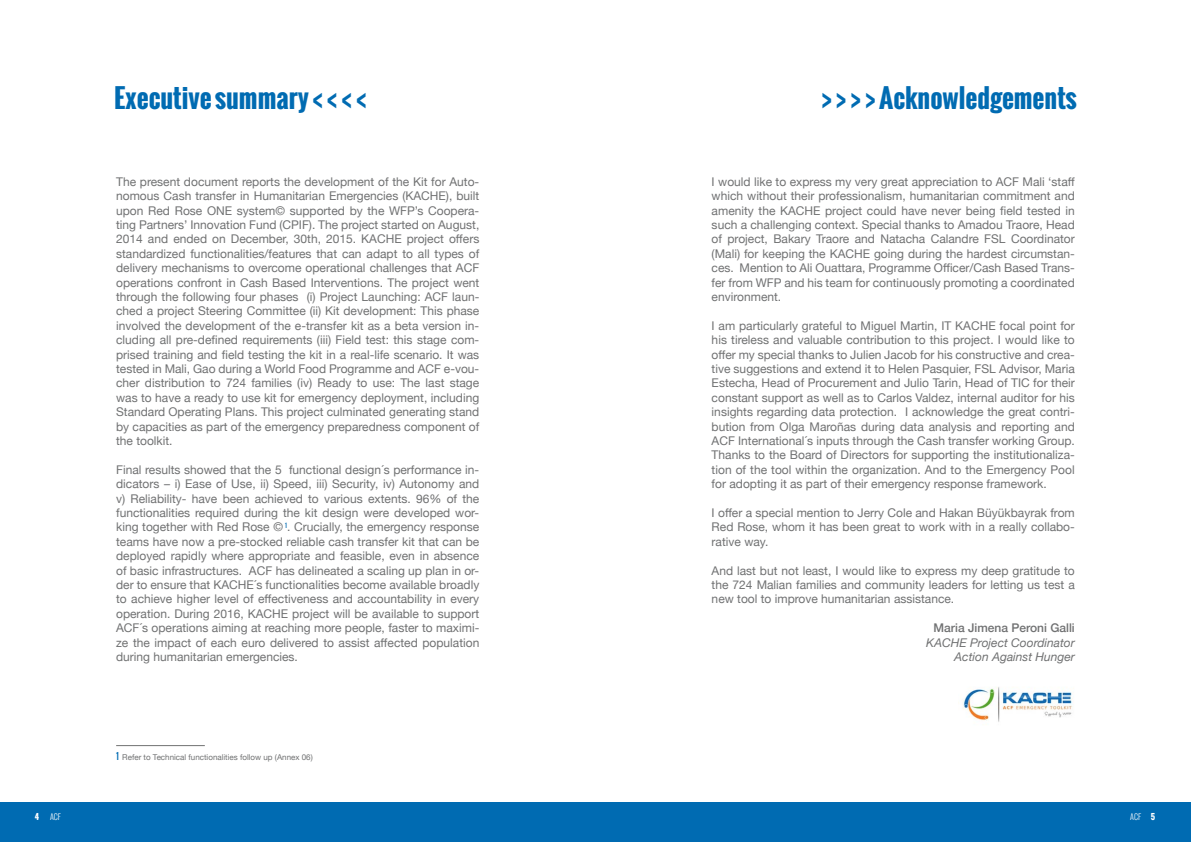
<style>
.page{position:relative;width:1191px;height:842px;background:#fff}
.page>*{position:absolute;margin:0;border:0;box-sizing:border-box;transform-origin:0 0}
.t1{font:700 26px "Oswald";color:#006bb2}
.t2{font:12px/14.4px "Helvetica Neue";color:#707172;text-align:justify}
.t3{font:italic 12px/14.4px "Helvetica Neue";color:#707172;text-align:right}
.t4{font:500 12px "Helvetica Neue";color:#707172}
.t5{font:8px "Helvetica Neue";color:#707172}
.t6{font:300 8px "Oswald";color:#fff}
.t7{font:700 8px "Oswald";color:#fff}
.s1{font-family:"Oswald";font-size:9px;color:#006bb2}
.s2{font-weight:700}
</style>
<div class="page">
<div style="left:0;top:802px;width:1191px;height:40px;background:#006bb2"></div>
<img style="left:963px;top:687px;width:110px;height:35px">
<hr style="left:116px;top:745px;width:89px;height:1px;background:#707172">
<h1 class="t1" style="left:114px;top:78px;width:254px">Executive summary &lt; &lt; &lt; &lt;</h1>
<h1 class="t1" style="left:821px;top:78px;width:257px">&gt; &gt; &gt; &gt; Acknowledgements</h1>
<p class="t2" style="left:116px;top:175px;width:365px">The present document reports the development of the Kit for Auto&shy;nomous Cash transfer in Humanitarian Emergencies (KACHE), built upon Red Rose ONE system© supported by the WFP’s Coopera&shy;ting Partners’ Innovation Fund (CPIF). The project started on August, 2014 and ended on December, 30th, 2015. KACHE project offers standardized functionalities/features that can adapt to all types of delivery mechanisms to overcome operational challenges that ACF operations confront in Cash Based Interventions. The project went through the following four phases (i) Project Launching: ACF laun&shy;ched a project Steering Committee (ii) Kit development: This phase involved the development of the e-transfer kit as a beta version in&shy;cluding all pre-defined requirements (iii) Field test: this stage com&shy;prised training and field testing the kit in a real-life scenario. It was tested in Mali, Gao during a World Food Programme and ACF e-vou&shy;cher distribution to 724 families (iv) Ready to use: The last stage was to have a ready to use kit for emergency deployment, including Standard Operating Plans. This project culminated generating stand by capacities as part of the emergency preparedness component of the toolkit.</p>
<p class="t2" style="left:116px;top:463px;width:365px">Final results showed that the 5 functional design´s performance in&shy;dicators – i) Ease of Use, ii) Speed, iii) Security, iv) Autonomy and v) Reliability- have been achieved to various extents. 96% of the functionalities required during the kit design were developed wor&shy;king together with Red Rose © <sup>1</sup>. Crucially, the emergency response teams have now a pre-stocked reliable cash transfer kit that can be deployed rapidly where appropriate and feasible, even in absence of basic infrastructures. ACF has delineated a scaling up plan in or&shy;der to ensure that KACHE´s functionalities become available broadly to achieve higher level of effectiveness and accountability in every operation. During 2016, KACHE project will be available to support ACF´s operations aiming at reaching more people, faster to maximi&shy;ze the impact of each euro delivered to assist affected population during humanitarian emergencies.</p>
<p class="t5" style="left:116px;top:751px;width:198px"><span class="s1">1</span> Refer to Technical functionalities follow up (Annex 06)</p>
<p class="t2" style="left:711px;top:175px;width:365px">I would like to express my very great appreciation to ACF Mali ‘staff which without their professionalism, humanitarian commitment and amenity the KACHE project could have never being field tested in such a challenging context. Special thanks to Amadou Traore, Head of project, Bakary Traore and Natacha Calandre FSL Coordinator (Mali) for keeping the KACHE going during the hardest circumstan&shy;ces. Mention to Ali Ouattara, Programme Officer/Cash Based Trans&shy;fer from WFP and his team for continuously promoting a coordinated environment.</p>
<p class="t2" style="left:711px;top:319px;width:365px">I am particularly grateful to Miguel Martin, IT KACHE focal point for his tireless and valuable contribution to this project. I would like to offer my special thanks to Julien Jacob for his constructive and crea&shy;tive suggestions and extend it to Helen Pasquier, FSL Advisor, Maria Estecha, Head of Procurement and Julio Tarin, Head of TIC for their constant support as well as to Carlos Valdez, internal auditor for his insights regarding data protection. I acknowledge the great contri&shy;bution from Olga Maroñas during data analysis and reporting and ACF International´s inputs through the Cash transfer working Group.<br>Thanks to the Board of Directors for supporting the institutionaliza&shy;tion of the tool within the organization. And to the Emergency Pool for adopting it as part of their emergency response framework.</p>
<p class="t2" style="left:711px;top:506px;width:365px">I offer a special mention to Jerry Cole and Hakan Büyükbayrak from Red Rose, whom it has been great to work with in a really collabo&shy;rative way.</p>
<p class="t2" style="left:711px;top:564px;width:365px">And last but not least, I would like to express my deep gratitude to the 724 Malian families and community leaders for letting us test a new tool to improve humanitarian assistance.</p>
<p class="t4" style="left:933px;top:618px;width:143px">Maria Jimena Peroni Galli</p>
<p class="t3" style="left:926px;top:636px;width:150px">KACHE Project Coordinator<br>Action Against Hunger</p>
<p class="t7" style="left:35px;top:810px;width:6px">4</p>
<p class="t6" style="left:50px;top:811px;width:12px">ACF</p>
<p class="t6" style="left:1130px;top:811px;width:26px">ACF <span class="s2">5</span></p>
</div>
